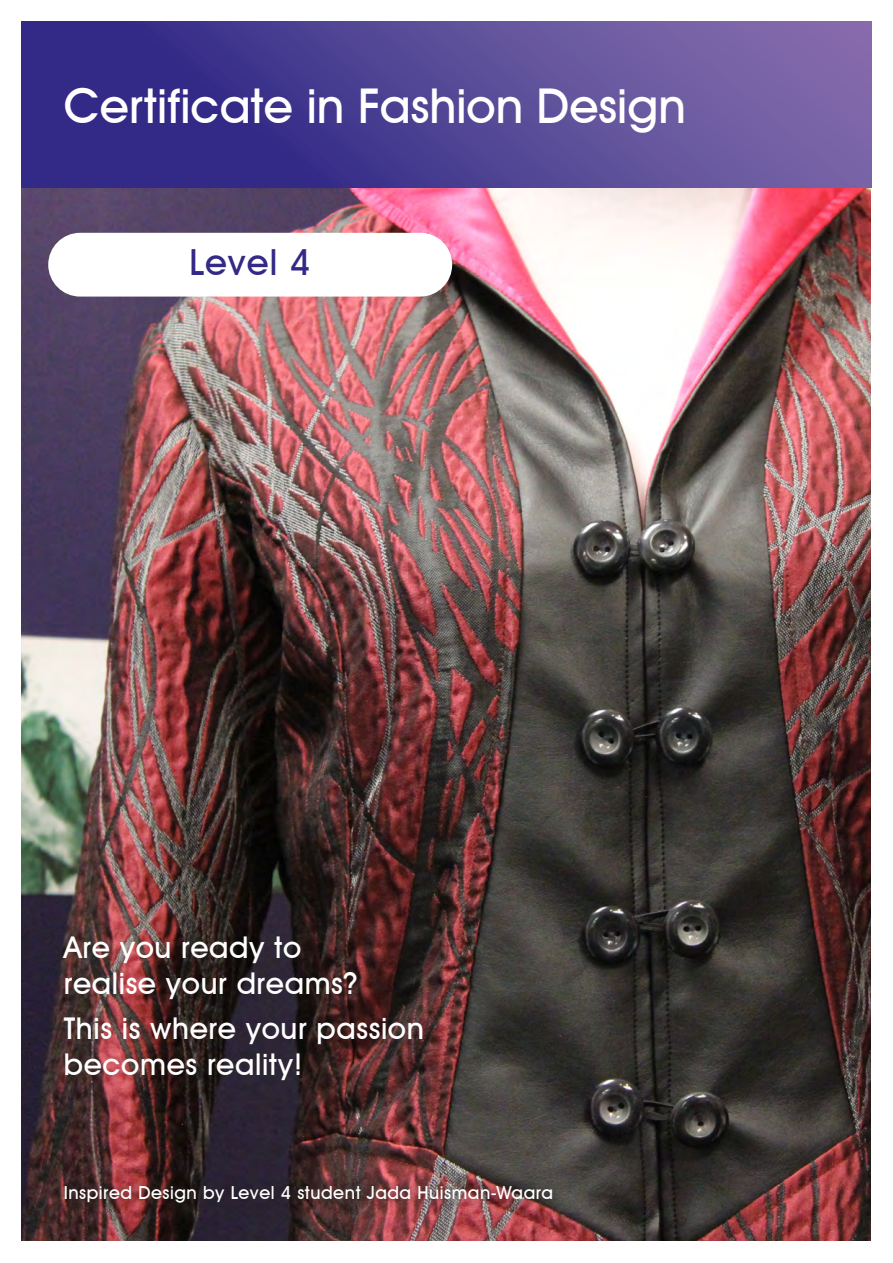
<style>
.page{position:relative;width:893px;height:1263px;background:#fff}
.page>*{position:absolute;margin:0;border:0;box-sizing:border-box;transform-origin:0 0}
.Title_White{font:500 48px "Avant Garde IT Cby BT";color:#fff}
.Small_Title_Colour{font:500 36px "Avant Garde IT Cby BT";letter-spacing:.03em;color:#332986}
.Heading_White{font:500 30px/36px "Avant Garde IT Cby BT";letter-spacing:.02em;color:#fff}
.Body_Copy_Introducti{font:500 18px "Avant Garde IT Cby BT";letter-spacing:.03em;color:#fff}
</style>
<div class="page">
<img style="left:21px;top:188px;width:850px;height:1052px">
<div style="left:21px;top:21px;width:851px;height:167px;background:linear-gradient(to right,#262080,#816cab)"></div>
<div style="left:55px;top:1177px;width:507px;height:35px;background:#231f20;opacity:.75"></div>
<div style="left:48px;top:233px;width:404px;height:64px;background:#fff;border-radius:32px"></div>
<p class="Title_White" style="left:64px;top:77px;width:624px">Certificate in Fashion Design</p>
<p class="Small_Title_Colour" style="left:189px;top:241px;width:123px">Level 4</p>
<p class="Heading_White" style="left:64px;top:929px;width:296px">Are you ready to realise your dreams?</p>
<p class="Heading_White" style="left:64px;top:1010px;width:362px">This is where your passion becomes reality!</p>
<p class="Body_Copy_Introducti" style="left:64px;top:1182px;width:491px">Inspired Design by Level 4 student Jada Huisman-Waara</p>
</div>
